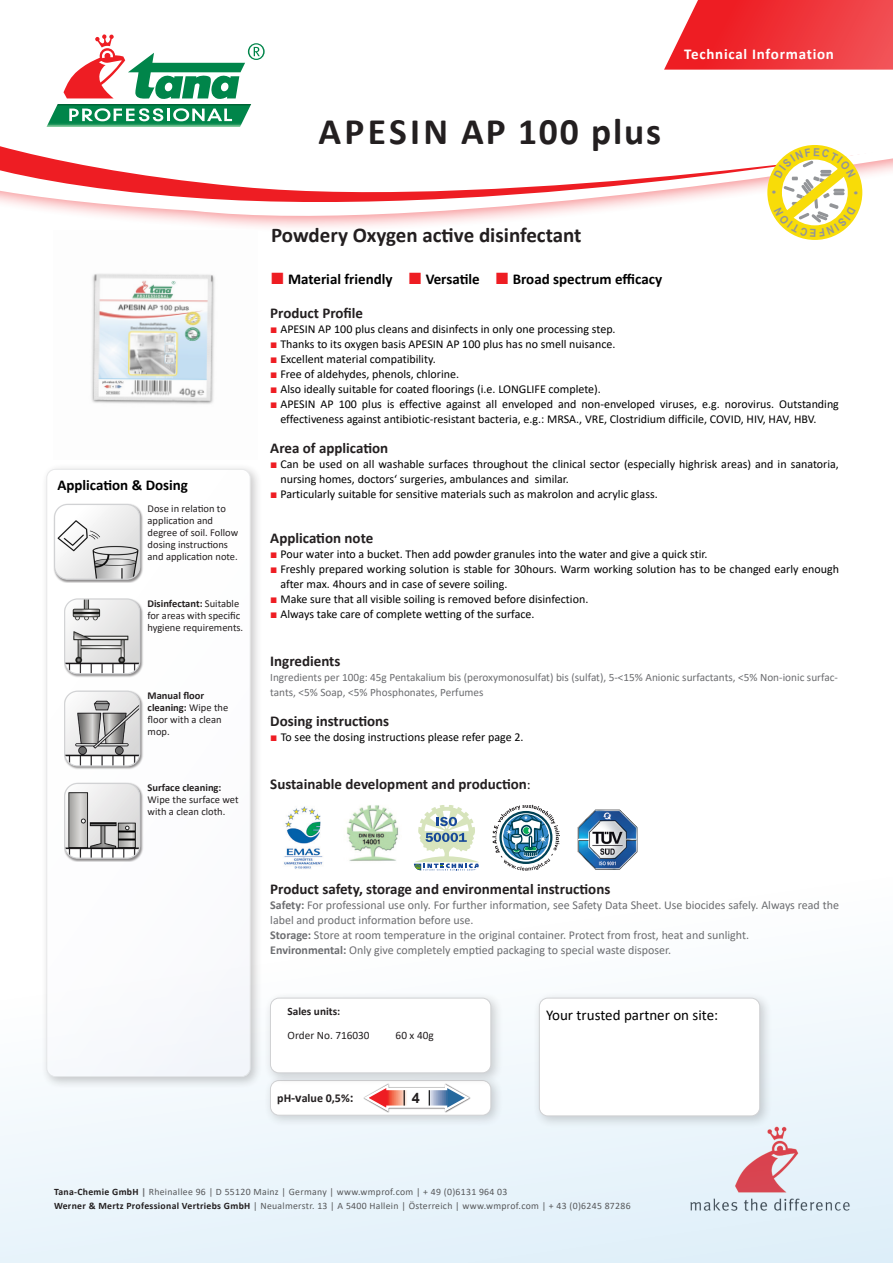
<style>
.page{position:relative;width:893px;height:1263px;background:#fff}
.page>*{position:absolute;margin:0;border:0;box-sizing:border-box;transform-origin:0 0}
.t1{font:700 37.5px "Calibri";letter-spacing:.05em;color:#231f20}
.t2{font:700 21px "Calibri";color:#231f20}
.t3{font:700 15px "Calibri";color:#231f20}
.t4{font:700 15px "Calibri";color:#000}
.t5{font:15px "Calibri";color:#000}
.t6{font:700 15px "Calibri";letter-spacing:.05em;color:#fff}
.t7{font:700 14.4px "Arial";color:#231f20}
.t8{font:12px/15px "Calibri";color:#000}
.t9{font:12px/15px "Calibri";color:#6c6d70}
.t10{font:700 12px "Calibri";color:#231f20}
.t11{font:11.25px/15px "Calibri";color:#6c6d70}
.t12{font:11.25px "Calibri";color:#231f20}
.t13{font:700 11.25px "Calibri";color:#231f20}
.t14{font:10.5px/12px "Calibri";color:#231f20}
.t15{font:700 10.5px "Calibri";color:#231f20}
.t16{font:9.75px/13.5px "Calibri";letter-spacing:.03em;color:#57585a}
.s1{font-weight:700}
.s2{font-family:"Arial";font-weight:400;font-size:24.3px;color:#ee1d23}
.s3{font-family:"Arial";color:#ee1d23}
.s4{font-family:"Minion Pro";font-weight:400}
.s5{font-size:13.5px}
.s6{font-weight:700;color:#231f20}
.s7{font-weight:700;color:#6c6d70}
</style>
<div class="page">
<svg style="left:192px;top:222px;width:639px;height:16px"></svg>
<svg style="left:73px;top:212px;width:785px;height:10px"></svg>
<svg style="left:0;top:145px;width:893px;height:67px"></svg>
<div style="left:0;top:843px;width:893px;height:420px;background:linear-gradient(to bottom,#fff,#e2eef7)"></div>
<div style="left:40px;top:463px;width:223px;height:626px;background:#231f20;opacity:.49"></div>
<div style="left:47px;top:469px;width:203px;height:607px;background:#fcfcfe;border-radius:9px"></div>
<div style="left:46px;top:469px;width:205px;height:608px;border:1px solid #d1d2d4;border-radius:9px"></div>
<svg style="left:664px;top:0;width:229px;height:70px;background:#f04247"></svg>
<div style="left:264px;top:1074px;width:239px;height:53px;background:#231f20;opacity:.2"></div>
<div style="left:270px;top:1080px;width:221px;height:35px;background:#fff;border-radius:9px"></div>
<div style="left:270px;top:1080px;width:221px;height:35px;border:1px solid #d1d2d4;border-radius:9px"></div>
<svg style="left:363px;top:1085px;width:107px;height:28px"></svg>
<svg style="left:46px;top:34px;width:219px;height:93px"></svg>
<div style="left:264px;top:992px;width:239px;height:93px;background:#231f20;opacity:.2"></div>
<div style="left:270px;top:998px;width:221px;height:75px;background:#fff;border-radius:9px"></div>
<div style="left:270px;top:998px;width:221px;height:75px;border:1px solid #d1d2d4;border-radius:9px"></div>
<div style="left:533px;top:992px;width:239px;height:136px;background:#231f20;opacity:.2"></div>
<div style="left:539px;top:998px;width:221px;height:118px;background:#fff;border-radius:9px"></div>
<div style="left:539px;top:998px;width:221px;height:118px;border:1px solid #d1d2d4;border-radius:9px"></div>
<div style="left:53px;top:503px;width:91px;height:80px;background:#231f20;opacity:.5"></div>
<img style="left:55px;top:504px;width:85px;height:75px">
<div style="left:54px;top:504px;width:86px;height:76px;border:1px solid #d1d2d4;border-radius:13px"></div>
<img style="left:91px;top:231px;width:166px;height:173px">
<div style="left:270px;top:805px;width:66px;height:66px;background:#fff;border-radius:8px"></div>
<img style="left:284px;top:806px;width:39px;height:63px">
<div style="left:338px;top:805px;width:66px;height:66px;background:#fff;border-radius:8px"></div>
<img style="left:347px;top:805px;width:52px;height:56px">
<svg style="left:414px;top:805px;width:66px;height:66px"></svg>
<svg style="left:492px;top:805px;width:68px;height:66px"></svg>
<img style="left:575px;top:809px;width:66px;height:62px">
<div style="left:64px;top:598px;width:79px;height:79px;background:#231f20;opacity:.5"></div>
<img style="left:65px;top:599px;width:75px;height:75px">
<div style="left:64px;top:598px;width:76px;height:76px;border:1px solid #d1d2d4;border-radius:13px"></div>
<div style="left:64px;top:690px;width:79px;height:79px;background:#231f20;opacity:.5"></div>
<img style="left:65px;top:691px;width:75px;height:75px">
<div style="left:64px;top:691px;width:76px;height:75px;border:1px solid #d1d2d4;border-radius:13px"></div>
<div style="left:64px;top:782px;width:79px;height:80px;background:#231f20;opacity:.5"></div>
<img style="left:65px;top:783px;width:75px;height:75px">
<div style="left:64px;top:783px;width:76px;height:76px;border:1px solid #d1d2d4;border-radius:13px"></div>
<div style="left:767px;top:145px;width:95px;height:95px;background:#f8dc08;border-radius:50%"></div>
<svg style="left:772px;top:148px;width:85px;height:89px"></svg>
<p class="t1" style="left:319px;top:105px;width:344px">APESIN AP 100 plus</p>
<p class="t6" style="left:684px;top:43px;width:151px">Technical Information</p>
<p class="t4" style="left:57px;top:474px;width:132px">Application &amp; Dosing</p>
<p class="t14" style="left:148px;top:502px;width:80px">Dose in relation to</p>
<p class="t14" style="left:148px;top:514px;width:92px">application and degree of soil. Follow dosing instructions and application note.</p>
<p class="t14" style="left:147px;top:598px;width:97px"><span class="s1">Disinfectant:</span> Suitable for areas with specific hygiene requirements.</p>
<p class="t15" style="left:148px;top:688px;width:58px">Manual floor</p>
<p class="t14" style="left:148px;top:701px;width:82px"><span class="s1">cleaning:</span> Wipe the floor with a clean mop.</p>
<p class="t14" style="left:148px;top:781px;width:92px"><span class="s1">Surface cleaning:<br></span>Wipe the surface wet with a clean cloth.</p>
<p class="t2" style="left:271px;top:220px;width:312px">Powdery Oxygen active disinfectant</p>
<p class="t4" style="left:270px;top:268px;width:394px"><span class="s2">■</span> Material friendly <span class="s2">■</span> Versatile <span class="s2">■</span> Broad spectrum efficacy</p>
<p class="t3" style="left:270px;top:303px;width:94px">Product Profile</p>
<p class="t8" style="left:270px;top:321px;width:347px"><span class="s3">■</span> APESIN AP 100 plus cleans and disinfects in only one processing step.</p>
<p class="t8" style="left:270px;top:336px;width:347px"><span class="s3">■</span> Thanks to its oxygen basis APESIN AP 100 plus has no smell nuisance.</p>
<p class="t8" style="left:270px;top:351px;width:167px"><span class="s3">■</span> Excellent material compatibility.</p>
<p class="t8" style="left:270px;top:366px;width:190px"><span class="s3">■</span> Free of aldehydes, phenols, chlorine.</p>
<p class="t8" style="left:270px;top:381px;width:332px"><span class="s3">■</span> Also ideally suitable for coated floorings (i.e. LONGLIFE complete).</p>
<p class="t8" style="left:280px;top:396px;width:560px;text-indent:-10px"><span class="s3">■</span> APESIN AP 100 plus is effective against all enveloped and non-enveloped viruses, e.g. norovirus. Outstanding effectiveness against antibiotic-resistant bacteria, e.g.: MRSA., VRE, Clostridium difficile, COVID, HIV, HAV, HBV.</p>
<p class="t3" style="left:270px;top:438px;width:120px">Area of application</p>
<p class="t8" style="left:280px;top:456px;width:560px;text-indent:-10px"><span class="s3">■</span> Can be used on all washable surfaces throughout the clinical sector (especially highrisk areas) and in sanatoria, nursing homes, doctors‘ surgeries, ambulances and similar.</p>
<p class="t8" style="left:270px;top:486px;width:389px"><span class="s3">■</span> Particularly suitable for sensitive materials such as makrolon and acrylic glass.</p>
<p class="t3" style="left:270px;top:528px;width:104px">Application note</p>
<p class="t8" style="left:270px;top:546px;width:439px"><span class="s3">■</span> Pour water into a bucket. Then add powder granules into the water and give a quick stir.</p>
<p class="t8" style="left:280px;top:561px;width:560px;text-indent:-10px"><span class="s3">■</span> Freshly prepared working solution is stable for 30hours. Warm working solution has to be changed early enough after max. 4hours and in case of severe soiling.</p>
<p class="t8" style="left:270px;top:591px;width:320px"><span class="s3">■</span> Make sure that all visible soiling is removed before disinfection.</p>
<p class="t8" style="left:270px;top:606px;width:266px"><span class="s3">■</span> Always take care of complete wetting of the surface.</p>
<p class="t3" style="left:270px;top:651px;width:72px">Ingredients</p>
<p class="t11" style="left:270px;top:670px;width:569px">Ingredients per 100g: 45g Pentakalium bis (peroxymonosulfat) bis (sulfat), 5-&lt;15% Anionic surfactants, &lt;5% Non-ionic surfac&shy;tants, &lt;5% Soap, &lt;5% Phosphonates, Perfumes</p>
<p class="t3" style="left:270px;top:711px;width:121px">Dosing instructions</p>
<p class="t8" style="left:270px;top:729px;width:255px"><span class="s3">■</span> To see the dosing instructions please refer page 2.</p>
<p class="t3" style="left:270px;top:774px;width:262px">Sustainable development and production<span class="s4">:</span></p>
<p class="t3" style="left:270px;top:879px;width:342px">Product safety, storage and environmental instructions</p>
<p class="t9" style="left:270px;top:897px;width:570px"><span class="s1">Safety:</span> For professional use only. For further information, see Safety Data Sheet. Use biocides safely. Always read the label and product information before use.</p>
<p class="t9" style="left:270px;top:927px;width:480px"><span class="s1">Storage:</span> Store at room temperature in the original container. Protect from frost, heat and sunlight.</p>
<p class="t9" style="left:270px;top:942px;width:402px"><span class="s1">Environmental:</span> Only give completely emptied packaging to special waste disposer.</p>
<p class="t13" style="left:288px;top:1003px;width:54px">Sales units:</p>
<p class="t12" style="left:288px;top:1027px;width:83px">Order No. 716030</p>
<p class="t12" style="left:396px;top:1027px;width:40px">60 x 40g</p>
<p class="t10" style="left:277px;top:1090px;width:78px">pH<span class="s5">-v</span>alue 0,5%<span class="s5">:</span></p>
<p class="t7" style="left:412px;top:1088px;width:10px">4</p>
<p class="t5" style="left:546px;top:1005px;width:174px">Your trusted partner on site:</p>
<p class="t16" style="left:54px;top:1185px;width:578px"><span class="s6">Tana-Chemie GmbH</span> <span class="s7">|</span> Rheinallee 96 | D 55120 Mainz | Germany | www.wmprof.com | + 49 (0)6131 964 03<br><span class="s6">Werner &amp; Mertz Professional Vertriebs GmbH</span> | Neualmerstr. 13 | A 5400 Hallein | Österreich | www.wmprof.com | + 43 (0)6245 87286</p>
</div>
